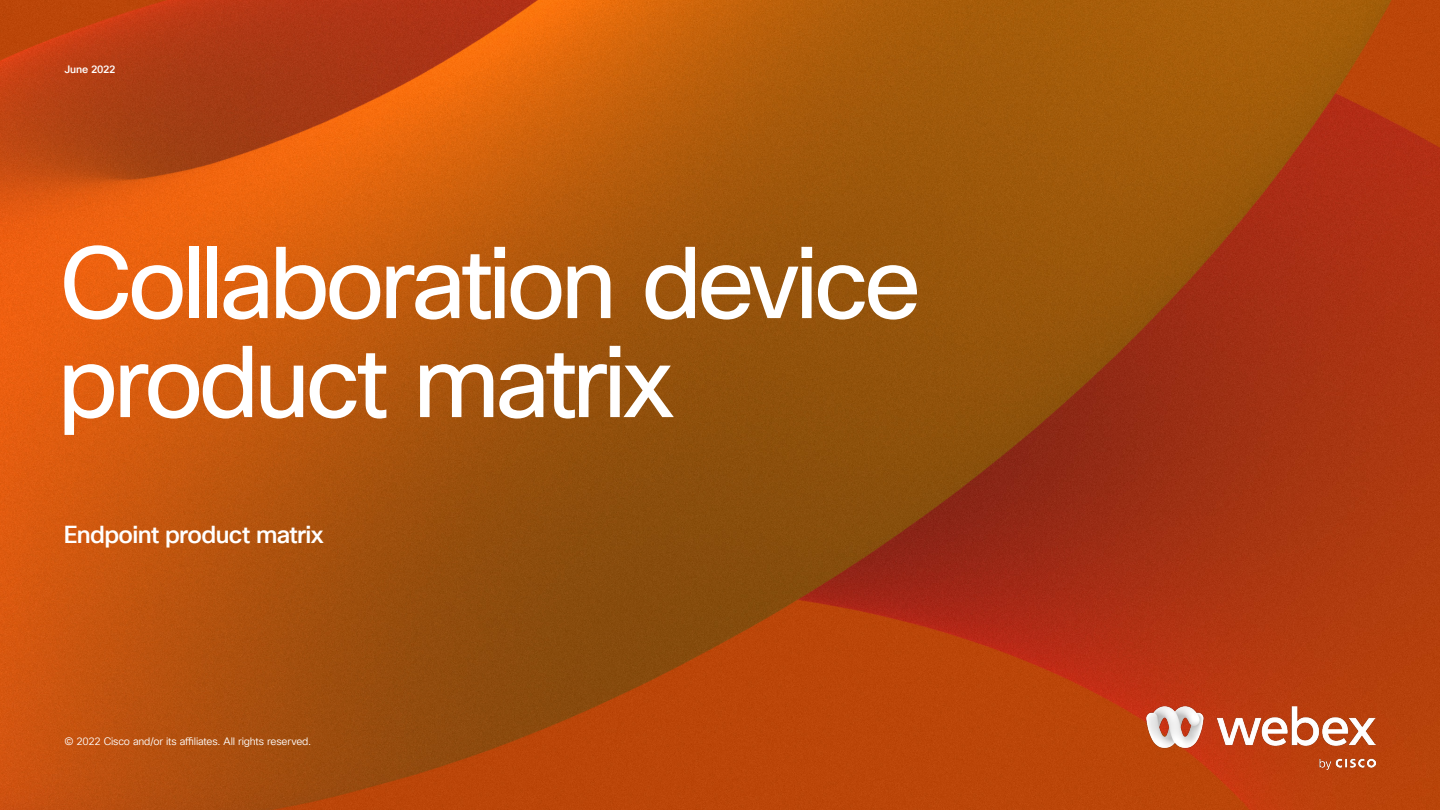
<style>
.page{position:relative;width:1440px;height:810px;background:#fff}
.page>*{position:absolute;margin:0;border:0;box-sizing:border-box;transform-origin:0 0}
.t1{font:99px/99px "Cisco Sans TT";letter-spacing:-.045em;color:#fff}
.t2{font:500 24px "Cisco Sans TT";letter-spacing:-.025em;color:#fff}
.t3{font:10.5px "Cisco Sans TT Light";letter-spacing:-.015em;color:#fff}
.t4{font:500 10.5px "Cisco Sans TT";letter-spacing:-.02em;color:#fff}
</style>
<div class="page">
<img style="left:0;top:0;width:1440px;height:810px">
<img style="left:1146px;top:707px;width:230px;height:62px">
<p class="t4" style="left:64px;top:62px;width:53px">June 2022</p>
<h1 class="t1" style="left:58px;top:237px;width:865px">Collaboration device product matrix</h1>
<h2 class="t2" style="left:64px;top:519px;width:262px">Endpoint product matrix</h2>
<p class="t3" style="left:64px;top:734px;width:248px">© 2022 Cisco and/or its affiliates. All rights reserved.</p>
<p class="t3" style="left:185px;top:734px;width:10px">f</p>
</div>
